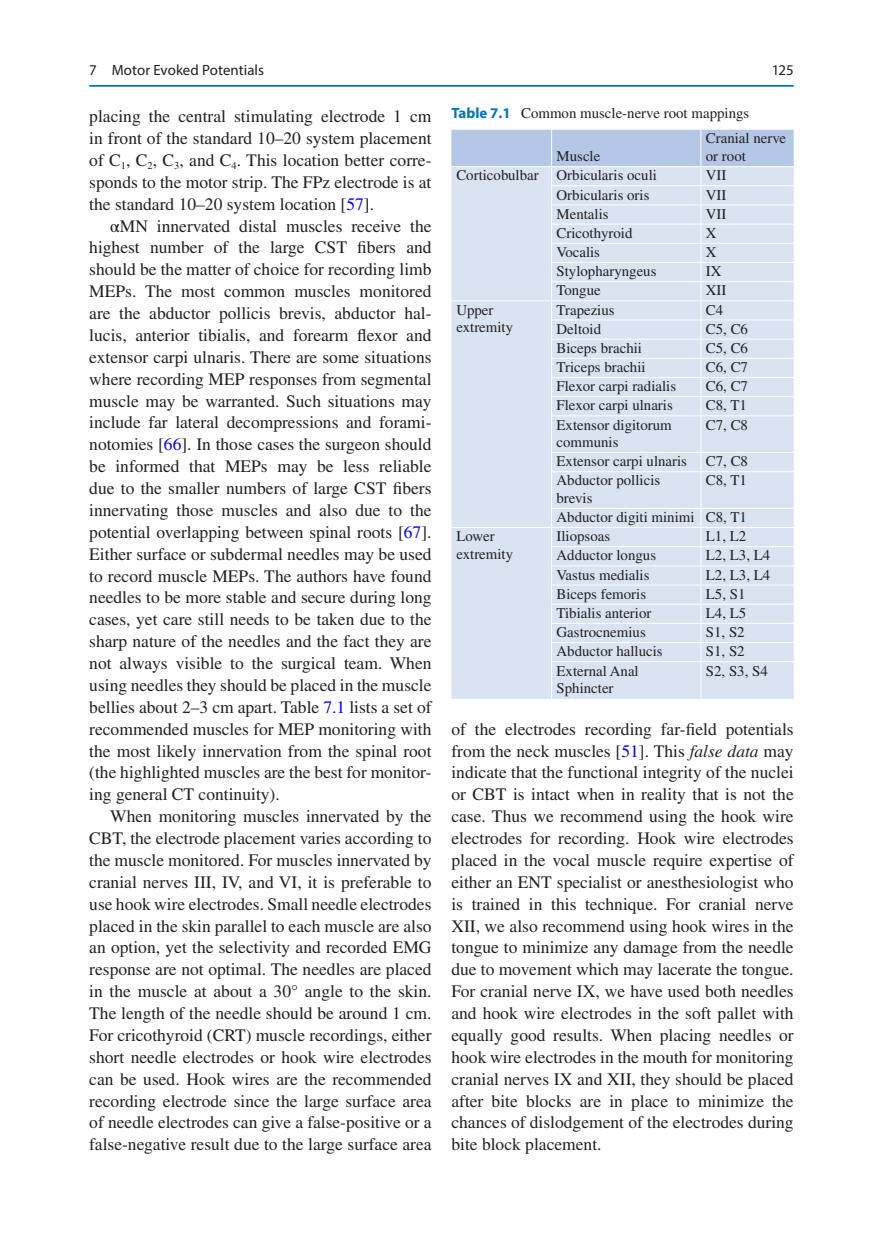
<style>
.page{position:relative;width:883px;height:1260px;background:#fff}
.page>*{position:absolute;margin:0;border:0;box-sizing:border-box;transform-origin:0 0}
.t1{font:17.5px/21.9px "Gcxbql Times LT Std";color:#231f20;text-align:justify}
.t2{font:14.88px/17.5px "Gcxbql Times LT Std";color:#231f20}
.t3{font:14.88px "Vwjwhw Myriad Pro";letter-spacing:.005em;color:#231f20}
.t4{font:14.88px "Bmpxnr Myriad Pro";color:#231f20}
.s1{color:#0000fa}
.s2{font-family:"Gjbftp STIX General"}
.s3{font-family:"Crqfhx Myriad Pro";font-weight:700;color:#0073bc}
.s4{font-family:"Dpcfdn Times LT Std";font-style:italic}
</style>
<div class="page">
<div style="left:451px;top:415px;width:343px;height:284px;background:#d9e3f2"></div>
<hr style="left:701px;top:415px;width:93px;height:1px;background:#fff">
<hr style="left:701px;top:452px;width:93px;height:1px;background:#fff">
<hr style="left:701px;top:471px;width:93px;height:1px;background:#fff">
<hr style="left:701px;top:508px;width:93px;height:1px;background:#fff">
<hr style="left:701px;top:527px;width:93px;height:1px;background:#fff">
<hr style="left:701px;top:546px;width:93px;height:1px;background:#fff">
<hr style="left:701px;top:565px;width:93px;height:1px;background:#fff">
<hr style="left:701px;top:585px;width:93px;height:1px;background:#fff">
<hr style="left:701px;top:604px;width:93px;height:1px;background:#fff">
<hr style="left:701px;top:623px;width:93px;height:1px;background:#fff">
<hr style="left:701px;top:642px;width:93px;height:1px;background:#fff">
<svg style="left:451px;top:129px;width:343px;height:286px;background:#d6e0f1"></svg>
<hr style="left:551px;top:415px;width:150px;height:1px;background:#fff">
<hr style="left:551px;top:416px;width:1px;height:36px;background:#fff">
<hr style="left:700px;top:416px;width:1px;height:36px;background:#fff">
<hr style="left:551px;top:452px;width:150px;height:1px;background:#fff">
<svg style="left:551px;top:453px;width:1px;height:18px"></svg>
<svg style="left:700px;top:453px;width:1px;height:18px"></svg>
<hr style="left:551px;top:471px;width:150px;height:1px;background:#fff">
<hr style="left:551px;top:472px;width:1px;height:36px;background:#fff">
<hr style="left:700px;top:472px;width:1px;height:36px;background:#fff">
<hr style="left:551px;top:508px;width:150px;height:1px;background:#fff">
<hr style="left:552px;top:527px;width:149px;height:1px;background:#fff">
<hr style="left:551px;top:546px;width:150px;height:1px;background:#fff">
<hr style="left:551px;top:565px;width:150px;height:1px;background:#fff">
<hr style="left:551px;top:585px;width:150px;height:1px;background:#fff">
<hr style="left:551px;top:604px;width:150px;height:1px;background:#fff">
<hr style="left:551px;top:623px;width:150px;height:1px;background:#fff">
<hr style="left:551px;top:642px;width:150px;height:1px;background:#fff">
<svg style="left:700px;top:509px;width:1px;height:152px"></svg>
<hr style="left:551px;top:661px;width:150px;height:1px;background:#fff">
<hr style="left:701px;top:661px;width:93px;height:1px;background:#fff">
<hr style="left:700px;top:662px;width:1px;height:37px;background:#fff">
<hr style="left:451px;top:527px;width:101px;height:1px;background:#fff">
<svg style="left:551px;top:509px;width:1px;height:152px"></svg>
<hr style="left:551px;top:662px;width:1px;height:37px;background:#fff">
<hr style="left:89px;top:85px;width:705px;height:2px;background:#0073bc">
<p class="t3" style="left:89px;top:61px;width:176px">7 Motor Evoked Potentials</p>
<p class="t1" style="left:89px;top:105px;width:344px">placing the central stimulating electrode 1 cm in front of the standard 10–20 system placement of C<sub>1</sub>, C<sub>2</sub>, C<sub>3</sub>, and C<sub>4</sub>. This location better corre&shy;sponds to the motor strip. The FPz electrode is at the standard 10–20 system location [<span class="s1">57</span>].</p>
<p class="t1" style="left:89px;top:215px;width:344px;text-indent:21px"><span class="s2">α</span>MN innervated distal muscles receive the highest number of the large CST fibers and should be the matter of choice for recording limb MEPs. The most common muscles monitored are the abductor pollicis brevis, abductor hal&shy;lucis, anterior tibialis, and forearm flexor and extensor carpi ulnaris. There are some situations where recording MEP responses from segmental muscle may be warranted. Such situations may include far lateral decompressions and forami&shy;notomies [<span class="s1">66</span>]. In those cases the surgeon should be informed that MEPs may be less reliable due to the smaller numbers of large CST fibers innervating those muscles and also due to the potential overlapping between spinal roots [<span class="s1">67</span>].<br>Either surface or subdermal needles may be used to record muscle MEPs. The authors have found needles to be more stable and secure during long cases, yet care still needs to be taken due to the sharp nature of the needles and the fact they are not always visible to the surgical team. When using needles they should be placed in the muscle bellies about 2–3 cm apart. Table <span class="s1">7.1</span> lists a set of recommended muscles for MEP monitoring with the most likely innervation from the spinal root (the highlighted muscles are the best for monitor&shy;ing general CT continuity).</p>
<p class="t1" style="left:89px;top:805px;width:344px;text-indent:21px">When monitoring muscles innervated by the CBT, the electrode placement varies according to the muscle monitored. For muscles innervated by cranial nerves III, IV, and VI, it is preferable to use hook wire electrodes. Small needle electrodes placed in the skin parallel to each muscle are also an option, yet the selectivity and recorded EMG response are not optimal. The needles are placed in the muscle at about a 30° angle to the skin.<br>The length of the needle should be around 1 cm.<br>For cricothyroid (CRT) muscle recordings, either short needle electrodes or hook wire electrodes can be used. Hook wires are the recommended recording electrode since the large surface area of needle electrodes can give a false-positive or a false-negative result due to the large surface area</p>
<p class="t4" style="left:772px;top:61px;width:23px">125</p>
<p class="t2" style="left:451px;top:104px;width:299px"><span class="s3">Table 7.1</span> Common muscle-nerve root mappings</p>
<p class="t2" style="left:557px;top:147px;width:45px">Muscle</p>
<p class="t2" style="left:706px;top:130px;width:82px">Cranial nerve or root</p>
<p class="t2" style="left:456px;top:167px;width:202px">Corticobulbar Orbicularis oculi</p>
<p class="t2" style="left:706px;top:167px;width:22px">VII</p>
<p class="t2" style="left:557px;top:186px;width:94px">Orbicularis oris</p>
<p class="t2" style="left:706px;top:186px;width:22px">VII</p>
<p class="t2" style="left:557px;top:205px;width:54px">Mentalis</p>
<p class="t2" style="left:706px;top:205px;width:22px">VII</p>
<p class="t2" style="left:557px;top:224px;width:77px">Cricothyroid</p>
<p class="t2" style="left:706px;top:224px;width:12px">X</p>
<p class="t2" style="left:557px;top:243px;width:45px">Vocalis</p>
<p class="t2" style="left:706px;top:243px;width:12px">X</p>
<p class="t2" style="left:557px;top:262px;width:101px">Stylopharyngeus</p>
<p class="t2" style="left:706px;top:262px;width:17px">IX</p>
<p class="t2" style="left:557px;top:282px;width:46px">Tongue</p>
<p class="t2" style="left:706px;top:282px;width:22px">XII</p>
<p class="t2" style="left:456px;top:301px;width:58px">Upper extremity</p>
<p class="t2" style="left:557px;top:301px;width:60px">Trapezius</p>
<p class="t2" style="left:706px;top:301px;width:19px">C4</p>
<p class="t2" style="left:557px;top:320px;width:46px">Deltoid</p>
<p class="t2" style="left:706px;top:320px;width:44px">C5, C6</p>
<p class="t2" style="left:557px;top:339px;width:87px">Biceps brachii</p>
<p class="t2" style="left:706px;top:339px;width:44px">C5, C6</p>
<p class="t2" style="left:557px;top:358px;width:91px">Triceps brachii</p>
<p class="t2" style="left:706px;top:358px;width:44px">C6, C7</p>
<p class="t2" style="left:557px;top:377px;width:121px">Flexor carpi radialis</p>
<p class="t2" style="left:706px;top:377px;width:44px">C6, C7</p>
<p class="t2" style="left:557px;top:397px;width:118px">Flexor carpi ulnaris</p>
<p class="t2" style="left:706px;top:397px;width:43px">C8, T1</p>
<p class="t2" style="left:557px;top:416px;width:117px">Extensor digitorum communis</p>
<p class="t2" style="left:706px;top:416px;width:44px">C7, C8</p>
<p class="t2" style="left:557px;top:452px;width:132px">Extensor carpi ulnaris</p>
<p class="t2" style="left:706px;top:452px;width:44px">C7, C8</p>
<p class="t2" style="left:557px;top:472px;width:105px">Abductor pollicis brevis</p>
<p class="t2" style="left:706px;top:472px;width:43px">C8, T1</p>
<p class="t2" style="left:557px;top:508px;width:192px">Abductor digiti minimi C8, T1</p>
<p class="t2" style="left:456px;top:527px;width:58px">Lower extremity</p>
<p class="t2" style="left:557px;top:527px;width:55px">Iliopsoas</p>
<p class="t2" style="left:706px;top:527px;width:42px">L1, L2</p>
<p class="t2" style="left:557px;top:547px;width:101px">Adductor longus</p>
<p class="t2" style="left:706px;top:547px;width:66px">L2, L3, L4</p>
<p class="t2" style="left:557px;top:566px;width:94px">Vastus medialis</p>
<p class="t2" style="left:706px;top:566px;width:66px">L2, L3, L4</p>
<p class="t2" style="left:557px;top:585px;width:91px">Biceps femoris</p>
<p class="t2" style="left:706px;top:585px;width:41px">L5, S1</p>
<p class="t2" style="left:557px;top:604px;width:96px">Tibialis anterior</p>
<p class="t2" style="left:706px;top:604px;width:42px">L4, L5</p>
<p class="t2" style="left:557px;top:623px;width:91px">Gastrocnemius</p>
<p class="t2" style="left:706px;top:623px;width:40px">S1, S2</p>
<p class="t2" style="left:557px;top:643px;width:108px">Abductor hallucis</p>
<p class="t2" style="left:706px;top:643px;width:40px">S1, S2</p>
<p class="t2" style="left:557px;top:662px;width:84px">External Anal<br>Sphincter</p>
<p class="t2" style="left:706px;top:662px;width:63px">S2, S3, S4</p>
<p class="t1" style="left:451px;top:718px;width:344px">of the electrodes recording far-field potentials from the neck muscles [<span class="s1">51</span>]. This <span class="s4">false data</span> may indicate that the functional integrity of the nuclei or CBT is intact when in reality that is not the case. Thus we recommend using the hook wire electrodes for recording. Hook wire electrodes placed in the vocal muscle require expertise of either an ENT specialist or anesthesiologist who is trained in this technique. For cranial nerve XII, we also recommend using hook wires in the tongue to minimize any damage from the needle due to movement which may lacerate the tongue.<br>For cranial nerve IX, we have used both needles and hook wire electrodes in the soft pallet with equally good results. When placing needles or hook wire electrodes in the mouth for monitoring cranial nerves IX and XII, they should be placed after bite blocks are in place to minimize the chances of dislodgement of the electrodes during bite block placement.</p>
</div>
